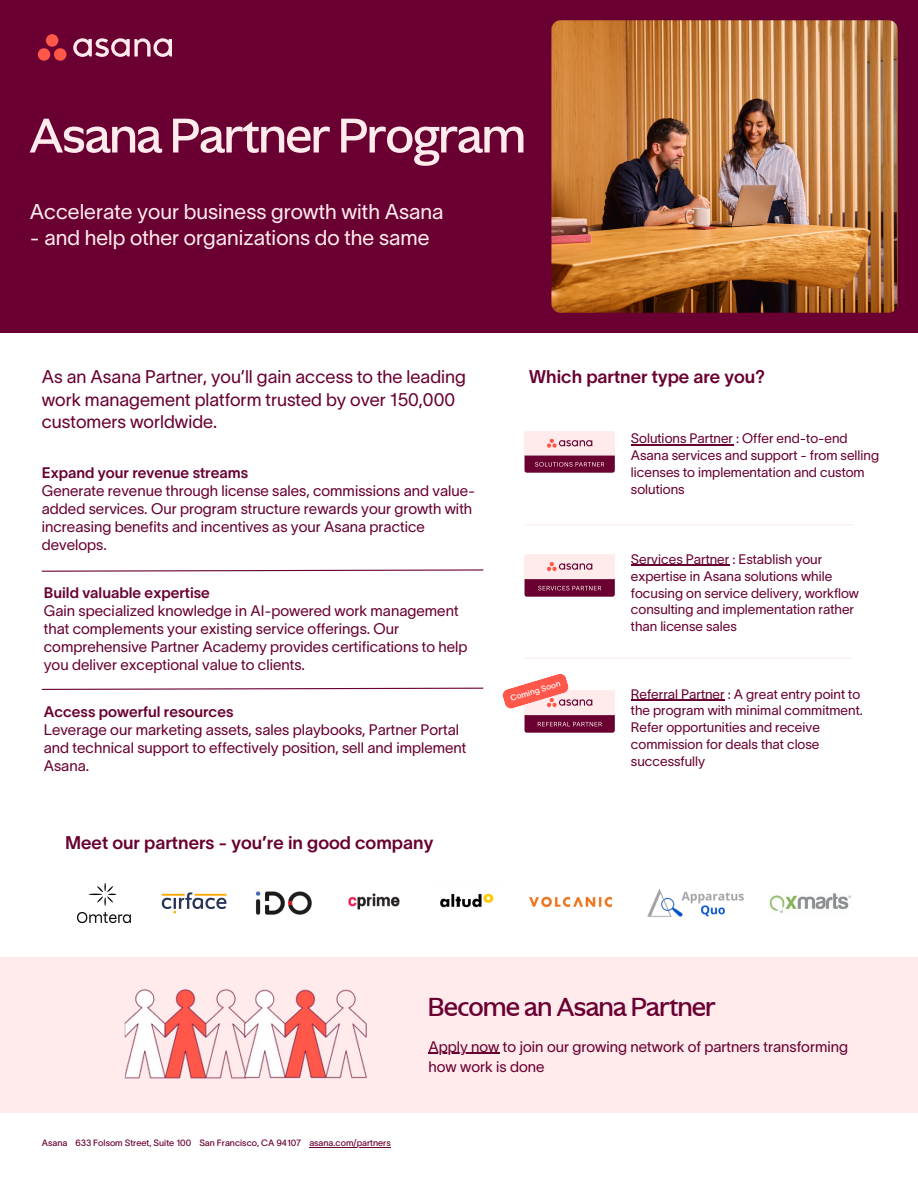
<style>
.page{position:relative;width:918px;height:1188px;background:#fff}
.page>*{position:absolute;margin:0;border:0;box-sizing:border-box;transform-origin:0 0}
.t1{font:500 51px "Ghost";color:#ffeaec}
.t2{font:500 27px "Ghost";color:#690031}
.t3{font:21px "TWK Lausanne 300";color:#ffeaec}
.t4{font:18px/22.5px "TWK Lausanne 300";color:#690031}
.t5{font:18px "TWK Lausanne 600";color:#690031}
.t6{font:15px/18px "TWK Lausanne 300";color:#690031}
.t7{font:13.5px/16.8px "TWK Lausanne 300";color:#690031}
.t8{font:9px "TWK Lausanne 400";color:#690031}
.t9{font:8.25px "TWK Lausanne 600";color:#ffeaec}
.s1{font-family:"TWK Lausanne 600"}
</style>
<div class="page">
<div style="left:0;top:0;width:918px;height:333px;background:#690031"></div>
<img style="left:551px;top:20px;width:347px;height:293px;border-radius:9px">
<svg style="left:73px;top:38px;width:99px;height:19px"></svg>
<svg style="left:38px;top:34px;width:28px;height:27px"></svg>
<img style="left:525px;top:431px;width:90px;height:42px">
<img style="left:525px;top:691px;width:90px;height:41px">
<img style="left:525px;top:555px;width:90px;height:41px">
<div style="left:0;top:957px;width:918px;height:156px;background:#ffeaec"></div>
<hr style="left:525px;top:524px;width:329px;height:1px;background:#ffeaec">
<hr style="left:524px;top:658px;width:329px;height:1px;background:#ffeaec">
<img style="left:125px;top:989px;width:241px;height:90px">
<img style="left:161px;top:892px;width:66px;height:22px">
<img style="left:77px;top:883px;width:54px;height:40px">
<img style="left:255px;top:891px;width:57px;height:24px">
<img style="left:529px;top:896px;width:82px;height:12px">
<img style="left:348px;top:893px;width:52px;height:17px">
<img style="left:769px;top:893px;width:82px;height:20px">
<img style="left:647px;top:888px;width:97px;height:29px">
<img style="left:440px;top:893px;width:54px;height:15px">
<hr style="left:309px;top:1147px;width:48px;height:1px;background:#690031">
<hr style="left:357px;top:1147px;width:34px;height:1px;background:#690031">
<hr style="left:429px;top:1053px;width:71px;height:1px;background:#690031">
<hr style="left:631px;top:444px;width:102px;height:1px;background:#690031">
<hr style="left:631px;top:565px;width:98px;height:1px;background:#690031">
<hr style="left:631px;top:700px;width:94px;height:1px;background:#690031">
<svg style="left:502px;top:674px;width:67px;height:35px"></svg>
<svg style="left:41px;top:569px;width:443px;height:3px"></svg>
<svg style="left:41px;top:687px;width:443px;height:3px"></svg>
<h4 class="t1" style="left:30px;top:103px;width:497px">Asana Partner Program</h4>
<h6 class="t3" style="left:30px;top:200px;width:415px">Accelerate your business growth with Asana</h6>
<h6 class="t3" style="left:30px;top:226px;width:401px">- and help other organizations do the same</h6>
<p class="t4" style="left:42px;top:366px;width:426px">As an Asana Partner, you’ll gain access to the leading work management platform trusted by over 150,000 customers worldwide.</p>
<h6 class="t6" style="left:42px;top:463px;width:435px"><span class="s1">Expand your revenue streams<br></span>Generate revenue through license sales, commissions and value&shy;added services. Our program structure rewards your growth with increasing benefits and incentives as your Asana practice develops.</h6>
<p class="t6" style="left:44px;top:584px;width:425px"><span class="s1">Build valuable expertise<br></span>Gain specialized knowledge in AI-powered work management that complements your existing service offerings. Our comprehensive Partner Academy provides certifications to help you deliver exceptional value to clients.</p>
<p class="t6" style="left:44px;top:702px;width:424px"><span class="s1">Access powerful resources<br></span>Leverage our marketing assets, sales playbooks, Partner Portal and technical support to effectively position, sell and implement Asana.</p>
<h6 class="t5" style="left:65px;top:832px;width:370px">Meet our partners - you’re in good company</h6>
<h6 class="t5" style="left:529px;top:367px;width:238px">Which partner type are you?</h6>
<p class="t7" style="left:631px;top:430px;width:250px">Solutions Partner : Offer end-to-end<br>Asana services and support - from selling licenses to implementation and custom solutions</p>
<p class="t9" style="left:509px;top:694px;width:53px;rotate:-17deg">Coming Soon</p>
<h6 class="t7" style="left:631px;top:551px;width:230px">Services Partner : Establish your expertise in Asana solutions while focusing on service delivery, workflow consulting and implementation rather than license sales</h6>
<p class="t7" style="left:631px;top:685px;width:234px">Referral Partner : A great entry point to the program with minimal commitment.<br>Refer opportunities and receive commission for deals that close successfully</p>
<p class="t2" style="left:429px;top:990px;width:289px">Become an Asana Partner</p>
<h3 class="t8" style="left:42px;top:1138px;width:350px">Asana 633 Folsom Street, Suite 100 San Francisco, CA 94107 asana.com/partners</h3>
<h5 class="t6" style="left:429px;top:1036px;width:421px;line-height:20.2px">Apply now to join our growing network of partners transforming how work is done</h5>
</div>
